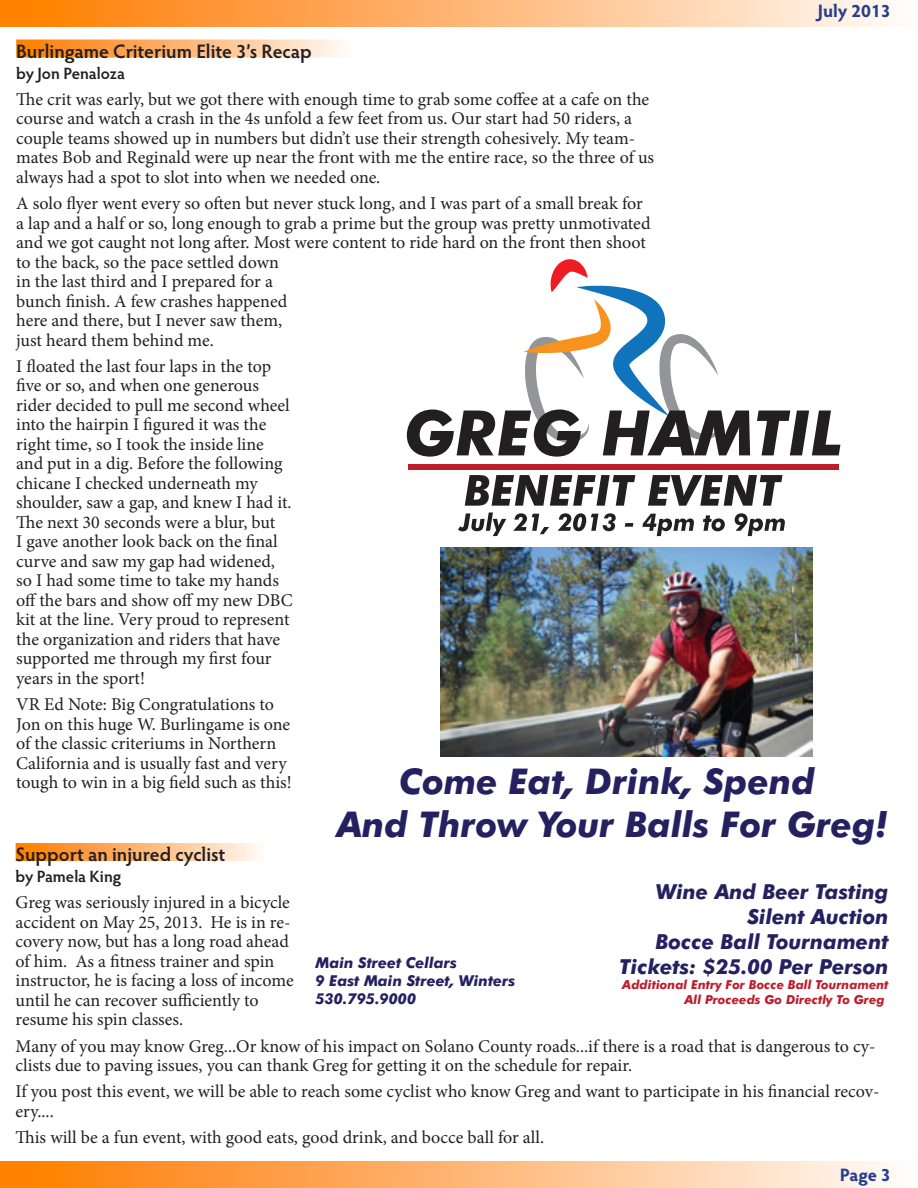
<style>
.page{position:relative;width:918px;height:1188px;background:#fff}
.page>*{position:absolute;margin:0;border:0;box-sizing:border-box;transform-origin:0 0}
.t1{font:italic 700 35.55px/42.6px "Futura BT";color:#252161;text-align:center}
.t2{font:italic 700 20.7px/24.9px "Futura BT";color:#252161;text-align:right}
.Body_Article_Header{font:600 19.5px "Hypatia Sans Pro";color:#231f20}
.Body_Copy{font:18px/19.5px "Minion Pro";letter-spacing:-.005em;color:#231f20}
.Page_Header{font:700 18px "Hypatia Sans Pro";color:#253f8e}
.Page_Footer{font:700 18px "Hypatia Sans Pro";color:#253f8e}
.Article_Author{font:600 16.5px "Hypatia Sans Pro";color:#231f20}
.t3{font:italic 700 15px/18px "Futura BT";color:#252161}
.t4{font:italic 700 12.45px "Futura BT";color:#be1d2c}
</style>
<div class="page">
<div style="left:16px;top:40px;width:336px;height:18px;background:linear-gradient(to right,#ff7900,#fff7f5)"></div>
<svg style="left:407px;top:259px;width:343px;height:198px"></svg>
<svg style="left:757px;top:411px;width:83px;height:44px"></svg>
<svg style="left:465px;top:475px;width:170px;height:31px"></svg>
<svg style="left:648px;top:475px;width:135px;height:31px"></svg>
<div style="left:408px;top:465px;width:431px;height:5px;background:#be1d2c"></div>
<svg style="left:458px;top:512px;width:48px;height:24px"></svg>
<svg style="left:513px;top:513px;width:36px;height:21px"></svg>
<svg style="left:558px;top:513px;width:58px;height:18px"></svg>
<svg style="left:625px;top:523px;width:8px;height:4px"></svg>
<svg style="left:642px;top:514px;width:52px;height:22px"></svg>
<svg style="left:703px;top:515px;width:22px;height:16px"></svg>
<svg style="left:735px;top:513px;width:50px;height:23px"></svg>
<img style="left:440px;top:547px;width:372px;height:209px">
<div style="left:16px;top:843px;width:250px;height:18px;background:linear-gradient(to right,#ff7900,#fff7f5)"></div>
<div style="left:0;top:0;width:918px;height:27px;background:linear-gradient(to right,#ff7900,#fff8f6)"></div>
<div style="left:0;top:1161px;width:918px;height:27px;background:linear-gradient(to right,#ff7900,#fff8f6)"></div>
<p class="Page_Header" style="left:818px;top:-2px;width:74px">July 2013</p>
<p class="Body_Article_Header" style="left:16px;top:37px;width:297px">Burlingame Criterium Elite 3’s Recap</p>
<p class="Article_Author" style="left:16px;top:61px;width:110px">by Jon Penaloza</p>
<p class="Body_Copy" style="left:16px;top:89px;width:639px">The crit was early, but we got there with enough time to grab some coffee at a cafe on the course and watch a crash in the 4s unfold a few feet from us. Our start had 50 riders, a couple teams showed up in numbers but didn’t use their strength cohesively. My team&shy;mates Bob and Reginald were up near the front with me the entire race, so the three of us always had a spot to slot into when we needed one.</p>
<p class="Body_Copy" style="left:16px;top:194px;width:636px">A solo flyer went every so often but never stuck long, and I was part of a small break for a lap and a half or so, long enough to grab a prime but the group was pretty unmotivated and we got caught not long after. Most were content to ride hard on the front then shoot to the back, so the pace settled down<br>in the last third and I prepared for a<br>bunch finish. A few crashes happened<br>here and there, but I never saw them,<br>just heard them behind me.</p>
<p class="Body_Copy" style="left:16px;top:356px;width:278px">I floated the last four laps in the top five or so, and when one generous rider decided to pull me second wheel into the hairpin I figured it was the right time, so I took the inside line and put in a dig. Before the following chicane I checked underneath my shoulder, saw a gap, and knew I had it.<br>The next 30 seconds were a blur, but<br>I gave another look back on the final curve and saw my gap had widened, so I had some time to take my hands off the bars and show off my new DBC kit at the line. Very proud to represent the organization and riders that have supported me through my first four years in the sport!</p>
<p class="Body_Copy" style="left:16px;top:695px;width:277px">VR Ed Note: Big Congratulations to Jon on this huge W. Burlingame is one of the classic criteriums in Northern California and is usually fast and very tough to win in a big field such as this!</p>
<p class="t1" style="left:337px;top:760px;width:553px">Come Eat, Drink, Spend<br>And Throw Your Balls For Greg!</p>
<p class="Body_Article_Header" style="left:16px;top:841px;width:211px">Support an injured cyclist</p>
<p class="Article_Author" style="left:16px;top:865px;width:107px">by Pamela King</p>
<p class="Body_Copy" style="left:16px;top:893px;width:280px">Greg was seriously injured in a bicycle accident on May 25, 2013. He is in re&shy;covery now, but has a long road ahead of him. As a fitness trainer and spin instructor, he is facing a loss of income until he can recover sufficiently to resume his spin classes.</p>
<p class="Body_Copy" style="left:16px;top:1036px;width:862px">Many of you may know Greg...Or know of his impact on Solano County roads...if there is a road that is dangerous to cy&shy;clists due to paving issues, you can thank Greg for getting it on the schedule for repair.</p>
<p class="Body_Copy" style="left:16px;top:1082px;width:865px">If you post this event, we will be able to reach some cyclist who know Greg and want to participate in his financial recov&shy;ery....</p>
<p class="Body_Copy" style="left:16px;top:1128px;width:530px">This will be a fun event, with good eats, good drink, and bocce ball for all.</p>
<p class="t2" style="left:620px;top:879px;width:270px">Wine And Beer Tasting<br>Silent Auction<br>Bocce Ball Tournament<br>Tickets: $25.00 Per Person</p>
<p class="t4" style="left:622px;top:977px;width:268px">Additional Entry For Bocce Ball Tournament</p>
<p class="t3" style="left:315px;top:954px;width:201px">Main Street Cellars<br>9 East Main Street, Winters<br>530.795.9000</p>
<p class="t4" style="left:685px;top:992px;width:202px">All Proceeds Go Directly To Greg</p>
<p class="Page_Footer" style="left:840px;top:1162px;width:52px">Page 3</p>
</div>
